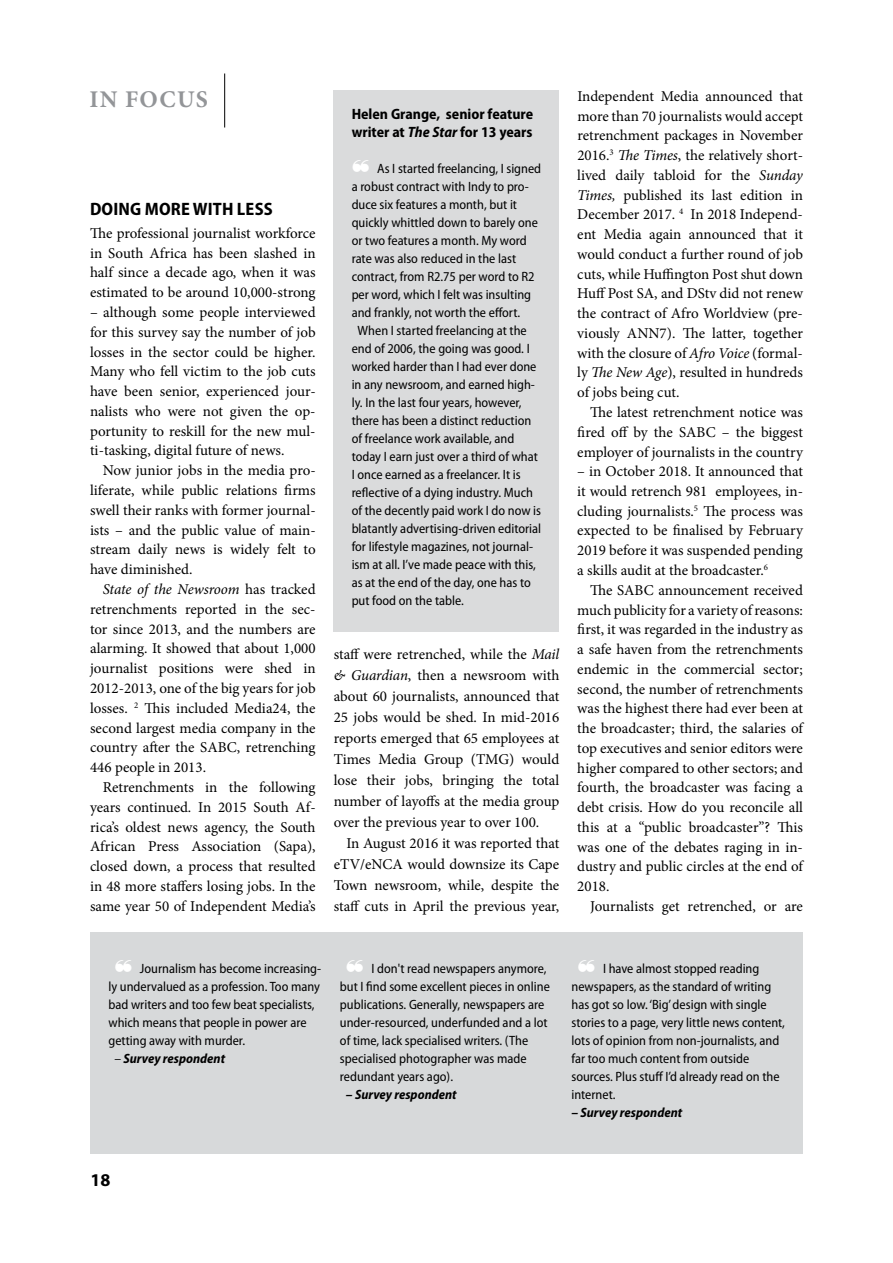
<style>
.page{position:relative;width:893px;height:1263px;background:#fff}
.page>*{position:absolute;margin:0;border:0;box-sizing:border-box;transform-origin:0 0}
.t1{font:700 24px "Minion Pro";letter-spacing:.05em;color:#939598}
.t2{font:700 semi-condensed 18px "Myriad Pro";letter-spacing:.01em;color:#000}
.t3{font:700 18px "Myriad Pro";color:#000}
.t4{font:15px/19.8px "Minion Pro";color:#000;text-align:justify}
.t5{font:700 semi-condensed 15px/18px "Myriad Pro";color:#000}
.t6{font:semi-condensed 13.5px/18px "Myriad Pro";color:#000}
.t7{font:italic 700 semi-condensed 13.5px "Myriad Pro";color:#000}
.s1{font-style:italic}
.s2{color:#fff}
.s3{font-weight:400;font-style:normal}
</style>
<div class="page">
<div style="left:334px;top:90px;width:225px;height:541px;background:#dadbdc"></div>
<hr style="left:224px;top:74px;width:1px;height:54px;background:#000">
<div style="left:90px;top:932px;width:713px;height:221px;background:#d7d9da"></div>
<h1 class="t1" style="left:89px;top:83px;width:120px">IN FOCUS</h1>
<p class="t2" style="left:90px;top:199px;width:184px">Doing more with less</p>
<p class="t4" style="left:90px;top:223px;width:227px">The professional journalist workforce in South Africa has been slashed in half since a decade ago, when it was estimated to be around 10,000-strong</p>
<p class="t4" style="left:90px;top:302px;width:227px">– although some people interviewed for this survey say the number of job losses in the sector could be higher.<br>Many who fell victim to the job cuts have been senior, experienced jour&shy;nalists who were not given the op&shy;portunity to reskill for the new mul&shy;ti-tasking, digital future of news.</p>
<p class="t4" style="left:90px;top:461px;width:227px;text-indent:13px">Now junior jobs in the media pro&shy;liferate, while public relations firms swell their ranks with former journal&shy;ists – and the public value of main&shy;stream daily news is widely felt to have diminished.</p>
<p class="t4" style="left:90px;top:579px;width:227px;text-indent:13px"><span class="s1">State of the Newsroom</span> has tracked retrenchments reported in the sec&shy;tor since 2013, and the numbers are alarming. It showed that about 1,000 journalist positions were shed in 2012-2013, one of the big years for job losses. <sup>2</sup> This included Media24, the second largest media company in the country after the SABC, retrenching 446 people in 2013.</p>
<p class="t4" style="left:90px;top:777px;width:227px;text-indent:13px">Retrenchments in the following years continued. In 2015 South Af&shy;rica’s oldest news agency, the South African Press Association (Sapa), closed down, a process that resulted in 48 more staffers losing jobs. In the same year 50 of Independent Media’s</p>
<p class="t5" style="left:352px;top:105px;width:183px">Helen Grange, senior feature writer at <span class="s1">The Star</span> for 13 years</p>
<p class="t6" style="left:352px;top:160px;width:191px"><span class="s2">❝</span> As I started freelancing, I signed</p>
<p class="t6" style="left:352px;top:178px;width:179px">a robust contract with Indy to pro-</p>
<p class="t6" style="left:352px;top:196px;width:167px">duce six features a month, but it</p>
<p class="t6" style="left:352px;top:214px;width:188px">quickly whittled down to barely one</p>
<p class="t6" style="left:352px;top:232px;width:177px">or two features a month. My word</p>
<p class="t6" style="left:352px;top:250px;width:166px">rate was also reduced in the last</p>
<p class="t6" style="left:352px;top:268px;width:184px">contract, from R2.75 per word to R2</p>
<p class="t6" style="left:352px;top:286px;width:181px">per word, which I felt was insulting</p>
<p class="t6" style="left:352px;top:304px;width:170px">and frankly, not worth the effort.</p>
<p class="t6" style="left:358px;top:322px;width:171px">When I started freelancing at the</p>
<p class="t6" style="left:352px;top:340px;width:180px">end of 2006, the going was good. I</p>
<p class="t6" style="left:352px;top:358px;width:186px">worked harder than I had ever done</p>
<p class="t6" style="left:352px;top:376px;width:185px">in any newsroom, and earned high-</p>
<p class="t6" style="left:352px;top:394px;width:172px">ly. In the last four years, however,</p>
<p class="t6" style="left:352px;top:412px;width:181px">there has been a distinct reduction</p>
<p class="t6" style="left:352px;top:430px;width:164px">of freelance work available, and</p>
<p class="t6" style="left:352px;top:448px;width:188px">today I earn just over a third of what</p>
<p class="t6" style="left:352px;top:466px;width:171px">I once earned as a freelancer. It is</p>
<p class="t6" style="left:352px;top:484px;width:183px">reflective of a dying industry. Much</p>
<p class="t6" style="left:352px;top:502px;width:191px">of the decently paid work I do now is</p>
<p class="t6" style="left:352px;top:520px;width:191px">blatantly advertising-driven editorial</p>
<p class="t6" style="left:352px;top:538px;width:183px">for lifestyle magazines, not journal-</p>
<p class="t6" style="left:352px;top:556px;width:186px">ism at all. I’ve made peace with this,</p>
<p class="t6" style="left:352px;top:574px;width:181px">as at the end of the day, one has to</p>
<p class="t6" style="left:352px;top:592px;width:114px">put food on the table.</p>
<p class="t4" style="left:334px;top:644px;width:227px;line-height:21px">staff were retrenched, while the <span class="s1">Mail &amp; Guardian</span>, then a newsroom with about 60 journalists, announced that 25 jobs would be shed. In mid-2016 reports emerged that 65 employees at Times Media Group (TMG) would lose their jobs, bringing the total number of layoffs at the media group over the previous year to over 100.</p>
<p class="t4" style="left:334px;top:832px;width:227px;line-height:21px;text-indent:13px">In August 2016 it was reported that eTV/eNCA would downsize its Cape Town newsroom, while, despite the staff cuts in April the previous year,</p>
<p class="t4" style="left:577px;top:86px;width:227px">Independent Media announced that more than 70 journalists would accept retrenchment packages in November 2016.<sup>3</sup> <span class="s1">The Times</span>, the relatively short&shy;lived daily tabloid for the <span class="s1">Sunday Times,</span> published its last edition in December 2017. <sup>4</sup> In 2018 Independ&shy;ent Media again announced that it would conduct a further round of job cuts, while Huffington Post shut down Huff Post SA, and DStv did not renew the contract of Afro Worldview (pre&shy;viously ANN7). The latter, together with the closure of <span class="s1">Afro Voice</span> (formal&shy;ly <span class="s1">The New Age</span>), resulted in hundreds of jobs being cut.</p>
<p class="t4" style="left:577px;top:402px;width:227px;text-indent:13px">The latest retrenchment notice was fired off by the SABC – the biggest employer of journalists in the country</p>
<p class="t4" style="left:577px;top:462px;width:227px">– in October 2018. It announced that it would retrench 981 employees, in&shy;cluding journalists.<sup>5</sup> The process was expected to be finalised by February 2019 before it was suspended pending a skills audit at the broadcaster.<sup>6</sup></p>
<p class="t4" style="left:577px;top:580px;width:227px;text-indent:13px">The SABC announcement received much publicity for a variety of reasons: first, it was regarded in the industry as a safe haven from the retrenchments endemic in the commercial sector; second, the number of retrenchments was the highest there had ever been at the broadcaster; third, the salaries of top executives and senior editors were higher compared to other sectors; and fourth, the broadcaster was facing a debt crisis. How do you reconcile all this at a “public broadcaster”? This was one of the debates raging in in&shy;dustry and public circles at the end of 2018.</p>
<p class="t4" style="left:590px;top:896px;width:214px">Journalists get retrenched, or are</p>
<p class="t6" style="left:108px;top:959px;width:214px;text-indent:6px"><span class="s2">❝</span> Journalism has become increasing&shy;ly undervalued as a profession. Too many bad writers and too few beat specialists, which means that people in power are getting away with murder.</p>
<p class="t7" style="left:114px;top:1050px;width:112px"><span class="s3">–</span> Survey respondent</p>
<p class="t6" style="left:340px;top:959px;width:211px;text-indent:6px"><span class="s2">❝</span> I don't read newspapers anymore, but I find some excellent pieces in online publications. Generally, newspapers are under-resourced, underfunded and a lot of time, lack specialised writers. (The specialised photographer was made redundant years ago).</p>
<p class="t7" style="left:346px;top:1086px;width:112px">– Survey respondent</p>
<p class="t6" style="left:571px;top:959px;width:215px;text-indent:6px"><span class="s2">❝</span> I have almost stopped reading newspapers, as the standard of writing has got so low. ‘Big’ design with single stories to a page, very little news content, lots of opinion from non-journalists, and far too much content from outside sources. Plus stuff I’d already read on the internet.</p>
<p class="t7" style="left:571px;top:1104px;width:112px">– Survey respondent</p>
<p class="t3" style="left:90px;top:1169px;width:21px">18</p>
</div>
